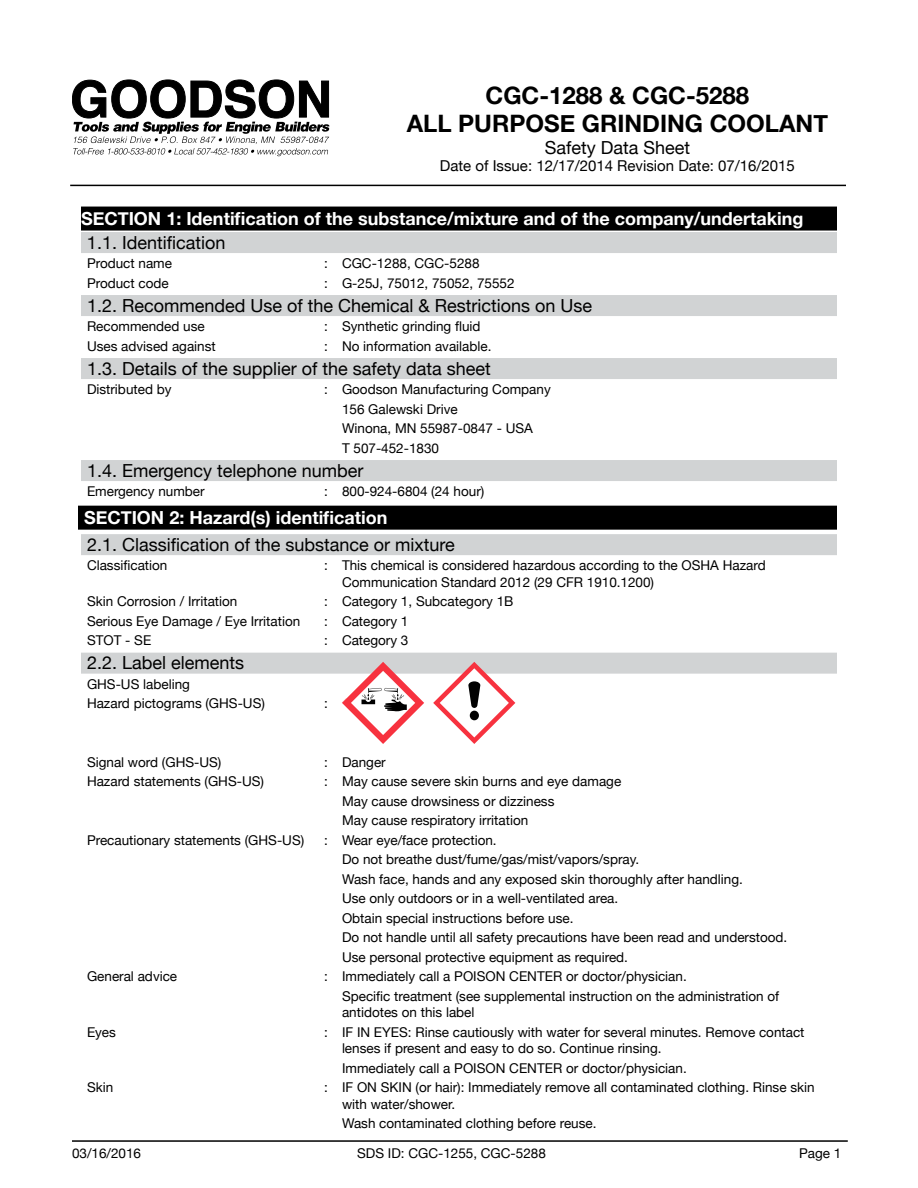
<style>
.page{position:relative;width:918px;height:1188px;background:#fff}
.page>*{position:absolute;margin:0;border:0;box-sizing:border-box;transform-origin:0 0}
.t1{font:700 24px/28.8px "Helvetica Neue";color:#000;text-align:center}
.t2{font:18px "Helvetica Neue";color:#000}
.t3{font:700 18px "Helvetica Neue";color:#fff}
.t4{font:15px "Helvetica Neue";color:#000}
.t5{font:13.5px/19.5px "Helvetica Neue";color:#000}
</style>
<div class="page">
<div style="left:81px;top:207px;width:756px;height:24px;background:#000"></div>
<div style="left:81px;top:232px;width:756px;height:21px;background:#d1d3d4"></div>
<div style="left:81px;top:295px;width:756px;height:21px;background:#d1d3d4"></div>
<div style="left:81px;top:358px;width:756px;height:21px;background:#d1d3d4"></div>
<div style="left:81px;top:460px;width:756px;height:21px;background:#d1d3d4"></div>
<div style="left:78px;top:506px;width:759px;height:24px;background:#000"></div>
<div style="left:81px;top:534px;width:756px;height:21px;background:#d1d3d4"></div>
<div style="left:81px;top:653px;width:756px;height:21px;background:#d1d3d4"></div>
<hr style="left:72px;top:1140px;width:776px;height:2px;background:#000">
<svg style="left:72px;top:80px;width:257px;height:76px"></svg>
<hr style="left:70px;top:185px;width:776px;height:1px;background:#000">
<svg style="left:342px;top:662px;width:82px;height:82px"></svg>
<svg style="left:433px;top:662px;width:82px;height:82px"></svg>
<h1 class="t1" style="left:407px;top:80px;width:423px">CGC-1288 &amp; CGC-5288<br>ALL PURPOSE GRINDING COOLANT</h1>
<h2 class="t2" style="left:545px;top:137px;width:147px">Safety Data Sheet</h2>
<p class="t4" style="left:440px;top:157px;width:356px">Date of Issue: 12/17/2014 Revision Date: 07/16/2015</p>
<h2 class="t3" style="left:81px;top:207px;width:724px">SECTION 1: Identification of the substance/mixture and of the company/undertaking</h2>
<h2 class="t2" style="left:87px;top:231px;width:140px">1.1. Identification</h2>
<p class="t5" style="left:87px;top:253px;width:87px">Product name</p>
<p class="t5" style="left:324px;top:253px;width:157px">: CGC-1288, CGC-5288</p>
<p class="t5" style="left:87px;top:273px;width:83px">Product code</p>
<p class="t5" style="left:324px;top:273px;width:192px">: G-25J, 75012, 75052, 75552</p>
<h2 class="t2" style="left:87px;top:294px;width:507px">1.2. Recommended Use of the Chemical &amp; Restrictions on Use</h2>
<p class="t5" style="left:87px;top:316px;width:119px">Recommended use</p>
<p class="t5" style="left:324px;top:316px;width:158px">: Synthetic grinding fluid</p>
<p class="t5" style="left:87px;top:336px;width:130px">Uses advised against</p>
<p class="t5" style="left:324px;top:336px;width:169px">: No information available.</p>
<h2 class="t2" style="left:87px;top:357px;width:405px">1.3. Details of the supplier of the safety data sheet</h2>
<p class="t5" style="left:87px;top:379px;width:86px">Distributed by</p>
<p class="t5" style="left:342px;top:379px;width:210px;text-indent:-18px">: Goodson Manufacturing Company<br>156 Galewski Drive<br>Winona, MN 55987-0847 - USA<br>T 507-452-1830</p>
<h2 class="t2" style="left:87px;top:459px;width:278px">1.4. Emergency telephone number</h2>
<p class="t5" style="left:87px;top:481px;width:119px">Emergency number</p>
<p class="t5" style="left:324px;top:481px;width:162px">: 800-924-6804 (24 hour)</p>
<h2 class="t3" style="left:84px;top:506px;width:305px">SECTION 2: Hazard(s) identification</h2>
<h2 class="t2" style="left:87px;top:534px;width:369px">2.1. Classification of the substance or mixture</h2>
<p class="t5" style="left:87px;top:555px;width:82px">Classification</p>
<p class="t5" style="left:342px;top:557px;width:425px;line-height:16.5px;text-indent:-18px">: This chemical is considered hazardous according to the OSHA Hazard<br>Communication Standard 2012 (29 CFR 1910.1200)</p>
<p class="t5" style="left:87px;top:591px;width:152px">Skin Corrosion / Irritation</p>
<p class="t5" style="left:324px;top:591px;width:191px">: Category 1, Subcategory 1B</p>
<p class="t5" style="left:87px;top:611px;width:215px">Serious Eye Damage / Eye Irritation</p>
<p class="t5" style="left:324px;top:611px;width:86px">: Category 1</p>
<p class="t5" style="left:87px;top:630px;width:66px">STOT - SE</p>
<p class="t5" style="left:324px;top:630px;width:86px">: Category 3</p>
<h2 class="t2" style="left:87px;top:652px;width:159px">2.2. Label elements</h2>
<p class="t5" style="left:87px;top:674px;width:179px">GHS-US labeling<br>Hazard pictograms (GHS-US)</p>
<p class="t5" style="left:324px;top:693px;width:5px">:</p>
<p class="t5" style="left:87px;top:752px;width:136px">Signal word (GHS-US)</p>
<p class="t5" style="left:324px;top:752px;width:63px">: Danger</p>
<p class="t5" style="left:87px;top:771px;width:178px">Hazard statements (GHS-US)</p>
<p class="t5" style="left:342px;top:771px;width:281px;text-indent:-18px">: May cause severe skin burns and eye damage<br>May cause drowsiness or dizziness<br>May cause respiratory irritation</p>
<p class="t5" style="left:87px;top:830px;width:219px">Precautionary statements (GHS-US)</p>
<p class="t5" style="left:342px;top:830px;width:447px;text-indent:-18px">: Wear eye/face protection.<br>Do not breathe dust/fume/gas/mist/vapors/spray.<br>Wash face, hands and any exposed skin thoroughly after handling.<br>Use only outdoors or in a well-ventilated area.<br>Obtain special instructions before use.<br>Do not handle until all safety precautions have been read and understood.<br>Use personal protective equipment as required.</p>
<p class="t5" style="left:87px;top:966px;width:92px">General advice</p>
<p class="t5" style="left:342px;top:966px;width:439px;text-indent:-18px">: Immediately call a POISON CENTER or doctor/physician.<br>Specific treatment (see supplemental instruction on the administration of</p>
<p class="t5" style="left:342px;top:1002px;width:134px">antidotes on this label</p>
<p class="t5" style="left:87px;top:1022px;width:30px">Eyes</p>
<p class="t5" style="left:342px;top:1023px;width:464px;line-height:16.5px;text-indent:-18px">: IF IN EYES: Rinse cautiously with water for several minutes. Remove contact lenses if present and easy to do so. Continue rinsing.</p>
<p class="t5" style="left:342px;top:1058px;width:346px">Immediately call a POISON CENTER or doctor/physician.</p>
<p class="t5" style="left:87px;top:1077px;width:28px">Skin</p>
<p class="t5" style="left:342px;top:1079px;width:474px;line-height:16.5px;text-indent:-18px">: IF ON SKIN (or hair): Immediately remove all contaminated clothing. Rinse skin with water/shower.</p>
<p class="t5" style="left:342px;top:1113px;width:256px">Wash contaminated clothing before reuse.</p>
<p class="t5" style="left:72px;top:1144px;width:71px">03/16/2016</p>
<p class="t5" style="left:357px;top:1144px;width:190px">SDS ID: CGC-1255, CGC-5288</p>
<p class="t5" style="left:799px;top:1144px;width:44px">Page 1</p>
</div>
